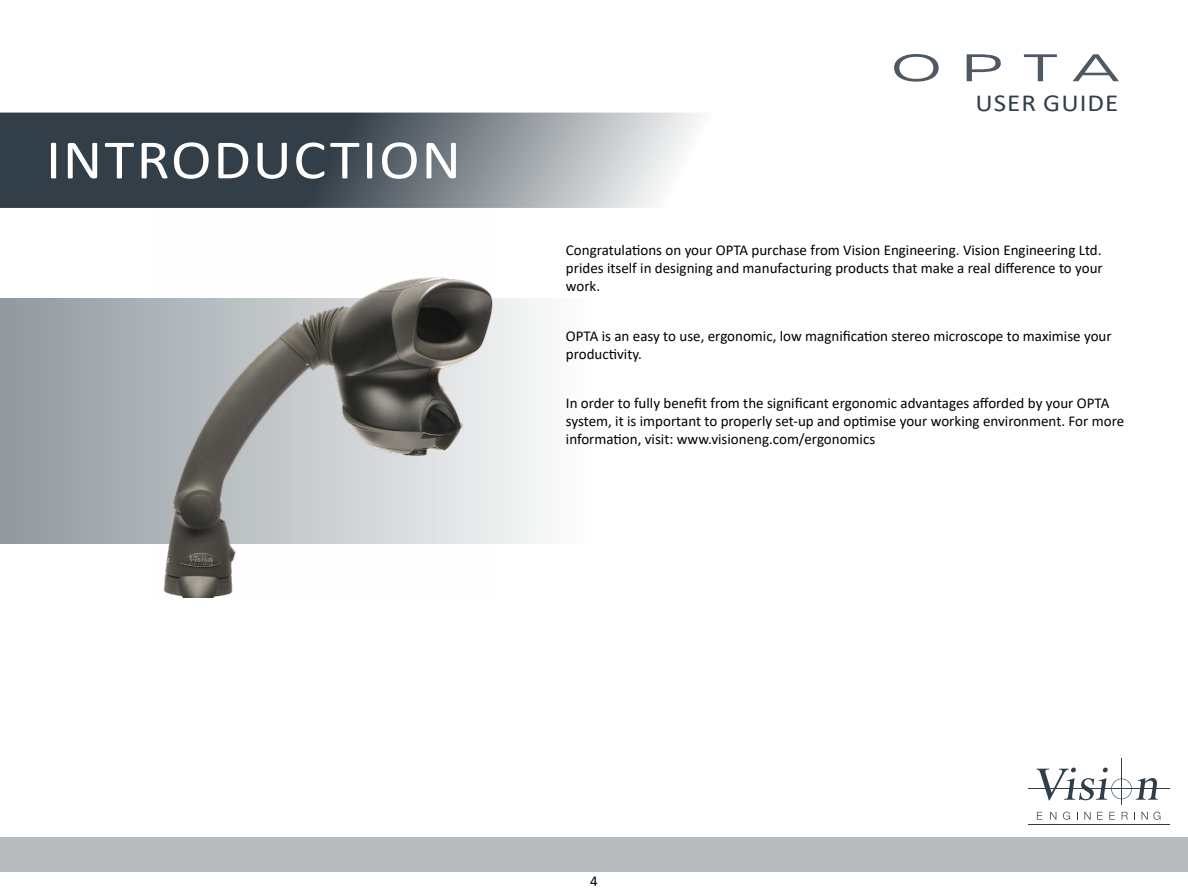
<style>
.page{position:relative;width:1188px;height:891px;background:#fff}
.page>*{position:absolute;margin:0;border:0;box-sizing:border-box;transform-origin:0 0}
.t1{font:55.95px "Calibri";letter-spacing:.025em;color:#fff;scale:1.1 1}
.t2{font:24.6px "Calibri";letter-spacing:.04em;color:#323e48;scale:1.1 1}
.t3{font:15px/18px "Calibri";color:#000}
</style>
<div class="page">
<svg style="left:0;top:299px;width:542px;height:245px;fill:#a2a9ae"></svg>
<img style="left:153px;top:277px;width:344px;height:321px">
<svg style="left:894px;top:54px;width:45px;height:28px"></svg>
<svg style="left:967px;top:54px;width:34px;height:27px"></svg>
<svg style="left:1024px;top:54px;width:33px;height:27px"></svg>
<svg style="left:1073px;top:54px;width:46px;height:27px"></svg>
<svg style="left:0;top:113px;width:702px;height:95px;background:#697279"></svg>
<div style="left:0;top:837px;width:1188px;height:34px;background:#b8bbbd"></div>
<svg style="left:1037px;top:812px;width:5px;height:8px"></svg>
<svg style="left:1050px;top:812px;width:6px;height:8px"></svg>
<svg style="left:1063px;top:812px;width:7px;height:8px"></svg>
<svg style="left:1084px;top:812px;width:7px;height:8px"></svg>
<svg style="left:1097px;top:812px;width:6px;height:8px"></svg>
<svg style="left:1109px;top:812px;width:6px;height:8px"></svg>
<svg style="left:1122px;top:812px;width:6px;height:8px"></svg>
<svg style="left:1142px;top:812px;width:18px;height:8px"></svg>
<hr style="left:1028px;top:824px;width:142px;height:1px;background:#303e49">
<hr style="left:1028px;top:789px;width:142px;height:1px;background:#303e49">
<svg style="left:1037px;top:768px;width:121px;height:32px"></svg>
<hr style="left:1121px;top:758px;width:1px;height:47px;background:#303e49">
<h1 class="t1" style="left:46px;top:121px;width:379px">INTRODUCTION</h1>
<h2 class="t2" style="left:975px;top:85px;width:132px">USER GUIDE</h2>
<p class="t3" style="left:566px;top:241px;width:538px;text-align:justify">Congratulations on your OPTA purchase from Vision Engineering. Vision Engineering Ltd. prides itself in designing and manufacturing products that make a real difference to your work.</p>
<p class="t3" style="left:566px;top:326px;width:547px">OPTA is an easy to use, ergonomic, low magnification stereo microscope to maximise your productivity.</p>
<p class="t3" style="left:566px;top:394px;width:560px">In order to fully benefit from the significant ergonomic advantages afforded by your OPTA system, it is important to properly set-up and optimise your working environment. For more information, visit: www.visioneng.com/ergonomics</p>
<p class="t3" style="left:590px;top:871px;width:9px">4</p>
</div>
